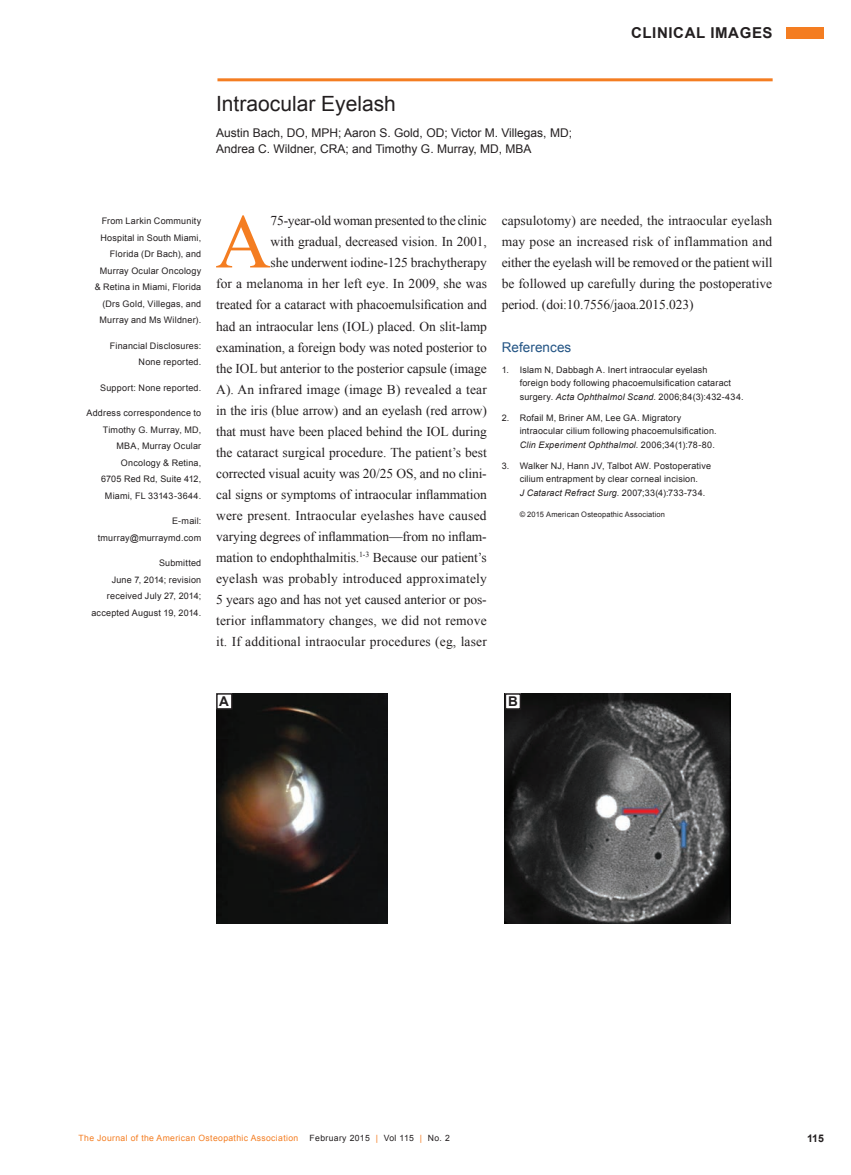
<style>
.page{position:relative;width:851px;height:1175px;background:#fff}
.page>*{position:absolute;margin:0;border:0;box-sizing:border-box;transform-origin:0 0}
.drop_cap{font:76.95px "Times New Roman";color:#f47d21}
.headline{font:21px "Arial";color:#231f20}
.section_head{font:700 15px "Arial";letter-spacing:.04em;color:#231f20}
.drop_cap-2{font:13.5px/21px "Times New Roman";letter-spacing:-.005em;color:#231f20;text-align:right}
.subhead1{font:13.5px "Arial";letter-spacing:.005em;color:#235484}
.t1{font:700 13.5px "Arial";color:#231f20}
.author{font:12px/16.5px "Arial";color:#231f20}
.page_number{font:700 10.5px "Arial";color:#231f20}
.bio{font:9px/16.5px "Arial";letter-spacing:.025em;color:#231f20;text-align:right}
.references{font:9px/13.5px "Arial";letter-spacing:.02em;color:#231f20}
.folio{font:8.7px "Arial";letter-spacing:.04em;color:#f47d21}
.folio-2{font:8.7px "Arial";letter-spacing:.04em;color:#231f20}
.copyright{font:7.5px "Arial";letter-spacing:.025em;color:#231f20}
.s1{font-style:italic}
.s2{color:#f47d21}
</style>
<div class="page">
<div style="left:786px;top:27px;width:38px;height:11px;background:#f47d21"></div>
<hr style="left:217px;top:78px;width:555px;height:3px;background:#f47d21">
<img style="left:216px;top:693px;width:171px;height:230px">
<img style="left:504px;top:693px;width:226px;height:230px">
<div style="left:217px;top:694px;width:15px;height:15px;background:#fff"></div>
<div style="left:216px;top:693px;width:16px;height:16px;border:2px solid #231f20"></div>
<div style="left:505px;top:694px;width:15px;height:15px;background:#fff"></div>
<div style="left:504px;top:693px;width:17px;height:16px;border:2px solid #231f20"></div>
<p class="headline" style="left:216px;top:90px;width:181px">Intraocular Eyelash</p>
<p class="author" style="left:216px;top:124px;width:357px">Austin Bach, DO, MPH; Aaron S. Gold, OD; Victor M. Villegas, MD;<br>Andrea C. Wildner, CRA; and Timothy G. Murray, MD, MBA</p>
<p class="section_head" style="left:631px;top:23px;width:143px">CLINICAL IMAGES</p>
<p class="bio" style="left:95px;top:213px;width:108px">From Larkin Community<br>Hospital in South Miami,<br>Florida (Dr Bach), and<br>Murray Ocular Oncology &amp; Retina in Miami, Florida (Drs Gold, Villegas, and<br>Murray and Ms Wildner).</p>
<p class="bio" style="left:110px;top:337px;width:93px">Financial Disclosures:<br>None reported.</p>
<p class="bio" style="left:100px;top:379px;width:102px">Support: None reported.</p>
<p class="bio" style="left:87px;top:405px;width:116px">Address correspondence to<br>Timothy G. Murray, MD,<br>MBA, Murray Ocular<br>Oncology &amp; Retina,<br>6705 Red Rd, Suite 412,<br>Miami, FL 33143-3644.</p>
<p class="bio" style="left:98px;top:513px;width:105px">E-mail: tmurray@murraymd.com</p>
<p class="bio" style="left:91px;top:555px;width:111px">Submitted<br>June 7, 2014; revision received July 27, 2014; accepted August 19, 2014.</p>
<p class="drop_cap" style="left:215px;top:190px;width:57px">A</p>
<p class="drop_cap-2" style="left:216px;top:210px;width:272px">75-year-old woman presented to the clinic<br>with gradual, decreased vision. In 2001,<br>she underwent iodine-125 brachytherapy<br>for a melanoma in her left eye. In 2009, she was treated for a cataract with phacoemulsification and had an intraocular lens (IOL) placed. On slit-lamp examination, a foreign body was noted posterior to the IOL but anterior to the posterior capsule (image A). An infrared image (image B) revealed a tear in the iris (blue arrow) and an eyelash (red arrow) that must have been placed behind the IOL during the cataract surgical procedure. The patient’s best corrected visual acuity was 20/25 OS, and no clini&shy;cal signs or symptoms of intraocular inflammation were present. Intraocular eyelashes have caused varying degrees of inflammation—from no inflam&shy;mation to endophthalmitis.<sup>1-3</sup> Because our patient’s eyelash was probably introduced approximately 5 years ago and has not yet caused anterior or pos&shy;terior inflammatory changes, we did not remove it. If additional intraocular procedures (eg, laser</p>
<p class="drop_cap-2" style="left:501px;top:210px;width:272px;text-align:justify">capsulotomy) are needed, the intraocular eyelash may pose an increased risk of inflammation and either the eyelash will be removed or the patient will be followed up carefully during the postoperative period. (doi:10.7556/jaoa.2015.023)</p>
<p class="subhead1" style="left:501px;top:338px;width:71px">References</p>
<p class="references" style="left:519px;top:363px;width:225px;text-indent:-18px">1. Islam N, Dabbagh A. Inert intraocular eyelash<br>foreign body following phacoemulsification cataract surgery. <span class="s1">Acta Ophthalmol Scand</span>. 2006;84(3):432-434.</p>
<p class="references" style="left:519px;top:411px;width:198px;text-indent:-18px">2. Rofail M, Briner AM, Lee GA. Migratory intraocular cilium following phacoemulsification.<br><span class="s1">Clin Experiment Ophthalmol</span>. 2006;34(1):78-80.</p>
<p class="references" style="left:519px;top:459px;width:193px;text-indent:-18px">3. Walker NJ, Hann JV, Talbot AW. Postoperative cilium entrapment by clear corneal incision.<br><span class="s1">J Cataract Refract Surg</span>. 2007;33(4):733-734.</p>
<p class="copyright" style="left:519px;top:509px;width:147px">© 2015 American Osteopathic Association</p>
<p class="t1" style="left:219px;top:692px;width:11px">A</p>
<p class="t1" style="left:508px;top:692px;width:11px">B</p>
<p class="folio" style="left:79px;top:1132px;width:221px">The Journal of the American Osteopathic Association</p>
<p class="folio-2" style="left:309px;top:1132px;width:142px">February 2015 <span class="s2">|</span> Vol 115 <span class="s2">|</span> No. 2</p>
<p class="page_number" style="left:807px;top:1131px;width:18px">115</p>
</div>
